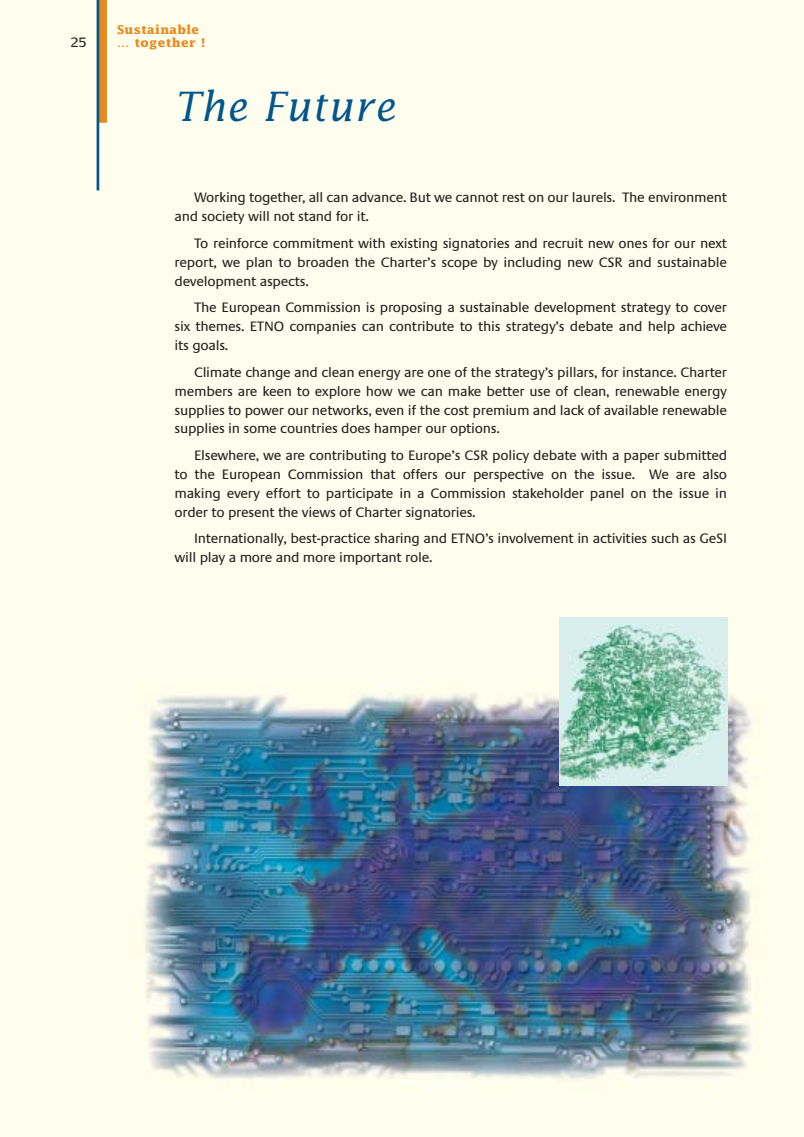
<style>
.page{position:relative;width:804px;height:1137px;background:#fff}
.page>*{position:absolute;margin:0;border:0;box-sizing:border-box;transform-origin:0 0}
.t1{font:italic 40.5px "Lucida";letter-spacing:.03em;color:#00568d;scale:.95 1}
.t2{font:14.1px/18.9px "Praxis";letter-spacing:-.02em;color:#231f1f;text-align:justify}
.t3{font:700 12.15px "Lucida";letter-spacing:.035em;color:#e9891b}
</style>
<div class="page">
<img style="left:0;top:0;width:803px;height:1136px">
<p class="t3" style="left:117px;top:24px;width:84px">Sustainable</p>
<p class="t2" style="left:70px;top:34px;width:18px">25</p>
<p class="t3" style="left:117px;top:37px;width:89px">… together !</p>
<h1 class="t1" style="left:174px;top:90px;width:234px">The Future</h1>
<p class="t2" style="left:174px;top:189px;width:554px;text-indent:20px">Working together, all can advance. But we cannot rest on our laurels. The environment and society will not stand for it.</p>
<p class="t2" style="left:174px;top:235px;width:554px;text-indent:20px">To reinforce commitment with existing signatories and recruit new ones for our next report, we plan to broaden the Charter’s scope by including new CSR and sustainable development aspects.</p>
<p class="t2" style="left:174px;top:299px;width:554px;text-indent:20px">The European Commission is proposing a sustainable development strategy to cover six themes. ETNO companies can contribute to this strategy’s debate and help achieve its goals.</p>
<p class="t2" style="left:174px;top:363px;width:554px;text-indent:20px">Climate change and clean energy are one of the strategy’s pillars, for instance. Charter members are keen to explore how we can make better use of clean, renewable energy supplies to power our networks, even if the cost premium and lack of available renewable supplies in some countries does hamper our options.</p>
<p class="t2" style="left:174px;top:447px;width:554px;text-indent:20px">Elsewhere, we are contributing to Europe’s CSR policy debate with a paper submitted to the European Commission that offers our perspective on the issue. We are also making every effort to participate in a Commission stakeholder panel on the issue in order to present the views of Charter signatories.</p>
<p class="t2" style="left:174px;top:530px;width:554px;text-indent:20px">Internationally, best-practice sharing and ETNO’s involvement in activities such as GeSI will play a more and more important role.</p>
</div>
